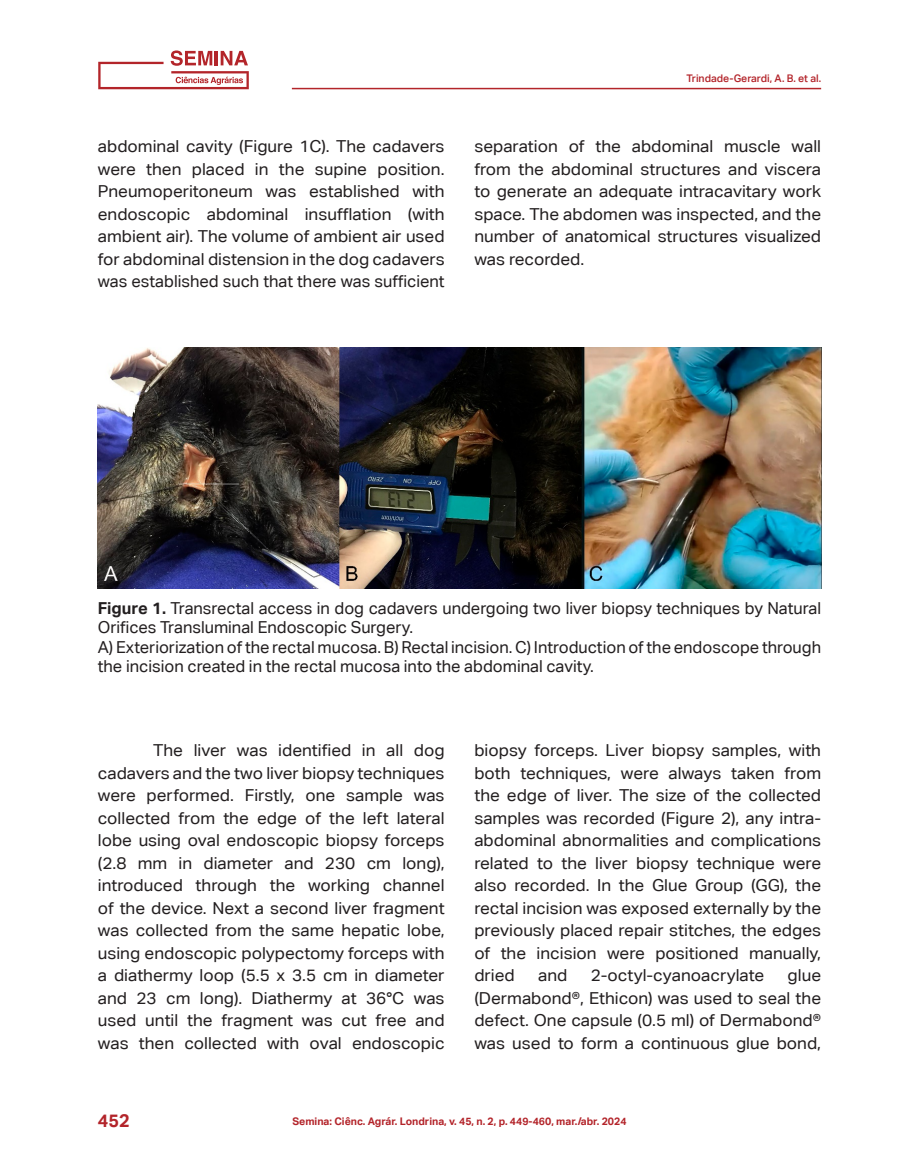
<style>
.page{position:relative;width:919px;height:1174px;background:#fff}
.page>*{position:absolute;margin:0;border:0;box-sizing:border-box;transform-origin:0 0}
.t1{font:700 18px "Aktiv Grotesk Corp";color:#b3242a}
.corpo_do_texto{font:16.5px/22.5px "Aktiv Grotesk Corp";color:#231f20;text-align:justify;scale:1.04 1}
.Legenda_de_Figura{font:16.5px/19.5px "Aktiv Grotesk Corp";color:#231f20}
.t2{font:700 10.5px "Aktiv Grotesk Corp";color:#b3242a}
.t3{font:500 10.5px "Aktiv Grotesk Corp";color:#b3242a}
.s1{font-weight:700}
</style>
<div class="page">
<hr style="left:292px;top:88px;width:529px;height:1px;background:#b3252a">
<svg style="left:98px;top:50px;width:151px;height:39px"></svg>
<div style="left:102px;top:66px;width:66px;height:19px;background:#fff"></div>
<img style="left:98px;top:348px;width:723px;height:240px">
<p class="t3" style="left:686px;top:72px;width:136px">Trindade-Gerardi, A. B. et al.</p>
<p class="corpo_do_texto" style="left:98px;top:135px;width:335px">abdominal cavity (Figure 1C). The cadavers were then placed in the supine position.<br>Pneumoperitoneum was established with endoscopic abdominal insufflation (with ambient air). The volume of ambient air used for abdominal distension in the dog cadavers was established such that there was sufficient</p>
<p class="corpo_do_texto" style="left:474px;top:135px;width:335px">separation of the abdominal muscle wall from the abdominal structures and viscera to generate an adequate intracavitary work space. The abdomen was inspected, and the number of anatomical structures visualized was recorded.</p>
<p class="Legenda_de_Figura" style="left:98px;top:598px;width:724px"><span class="s1">Figure 1.</span> Transrectal access in dog cadavers undergoing two liver biopsy techniques by Natural<br>Orifices Transluminal Endoscopic Surgery.</p>
<p class="Legenda_de_Figura" style="left:98px;top:637px;width:724px">A) Exteriorization of the rectal mucosa. B) Rectal incision. C) Introduction of the endoscope through the incision created in the rectal mucosa into the abdominal cavity.</p>
<p class="corpo_do_texto" style="left:98px;top:739px;width:335px;text-indent:55px">The liver was identified in all dog cadavers and the two liver biopsy techniques were performed. Firstly, one sample was collected from the edge of the left lateral lobe using oval endoscopic biopsy forceps (2.8 mm in diameter and 230 cm long), introduced through the working channel of the device. Next a second liver fragment was collected from the same hepatic lobe, using endoscopic polypectomy forceps with a diathermy loop (5.5 x 3.5 cm in diameter and 23 cm long). Diathermy at 36°C was used until the fragment was cut free and was then collected with oval endoscopic</p>
<p class="corpo_do_texto" style="left:474px;top:739px;width:335px">biopsy forceps. Liver biopsy samples, with both techniques, were always taken from the edge of liver. The size of the collected samples was recorded (Figure 2), any intra&shy;abdominal abnormalities and complications related to the liver biopsy technique were also recorded. In the Glue Group (GG), the rectal incision was exposed externally by the previously placed repair stitches, the edges of the incision were positioned manually, dried</p>
<p class="corpo_do_texto" style="left:474px;top:964px;width:335px;text-indent:313px">glue (Dermabond®, Ethicon) was used to seal the defect. One capsule (0.5 ml) of Dermabond® was used to form a continuous glue bond,</p>
<p class="corpo_do_texto" style="left:538px;top:964px;width:30px">and</p>
<p class="corpo_do_texto" style="left:590px;top:964px;width:168px">2-octyl-cyanoacrylate</p>
<p class="t1" style="left:98px;top:1109px;width:33px">452</p>
<p class="t2" style="left:292px;top:1114px;width:335px">Semina: Ciênc. Agrár. Londrina, v. 45, n. 2, p. 449-460, mar./abr. 2024</p>
</div>
